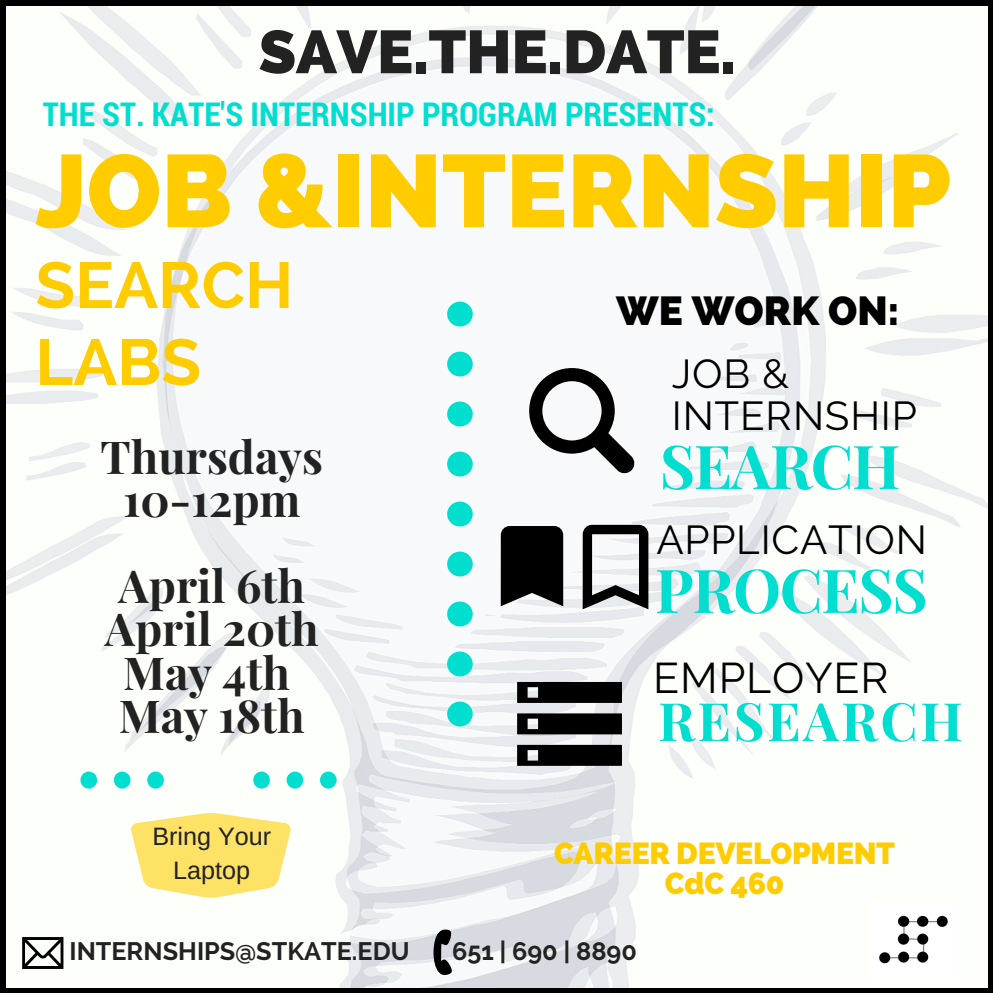
<style>
.page{position:relative;width:993px;height:993px;background:#fff}
.page>*{position:absolute;margin:0;border:0;box-sizing:border-box;transform-origin:0 0}
.t1{font:800 102.5px "Raleway";color:#fc0}
.t2{font:700 64.75px/77px "Raleway";color:#fc0}
.t3{font:800 60.5px "Raleway";color:#222}
.t4{font:700 60.5px "Playfair Display";letter-spacing:-.02em;color:#00decf}
.t5{font:700 52.75px "Playfair Display";letter-spacing:.05em;color:#00decf}
.t6{font:700 45.25px/43.2px "Playfair Display";color:#222;text-align:center}
.t7{font:42.75px "Raleway";letter-spacing:.02em;color:#000}
.t8{font:40.25px/41.2px "Raleway";letter-spacing:.02em;color:#000}
.t9{font:800 40.25px "Raleway";color:#000}
.t10{font:700 33px "Roboto Condensed";color:#00decf}
.t11{font:800 30.25px/30px "Raleway";letter-spacing:-.01em;color:#fc0;text-align:center}
.t12{font:700 25.25px "Raleway";color:#222}
.t13{font:25.25px/33.8px "Arimo";color:#222;text-align:center}
</style>
<div class="page">
<img style="left:5px;top:6px;width:982px;height:981px">
<svg style="left:517px;top:681px;width:104px;height:84px;background:#464748"></svg>
<svg style="left:582px;top:524px;width:66px;height:85px"></svg>
<svg style="left:22px;top:936px;width:41px;height:32px"></svg>
<svg style="left:500px;top:526px;width:63px;height:80px;background:#171718"></svg>
<svg style="left:529px;top:368px;width:105px;height:105px"></svg>
<div style="left:447px;top:451px;width:25px;height:25px;background:#00decf;border-radius:50%"></div>
<div style="left:447px;top:401px;width:25px;height:25px;background:#00decf;border-radius:50%"></div>
<div style="left:447px;top:501px;width:25px;height:25px;background:#00decf;border-radius:50%"></div>
<div style="left:447px;top:301px;width:25px;height:25px;background:#00decf;border-radius:50%"></div>
<svg style="left:447px;top:701px;width:25px;height:25px"></svg>
<div style="left:447px;top:651px;width:25px;height:25px;background:#00decf;border-radius:50%"></div>
<div style="left:447px;top:601px;width:25px;height:25px;background:#00decf;border-radius:50%"></div>
<div style="left:447px;top:551px;width:25px;height:25px;background:#00decf;border-radius:50%"></div>
<div style="left:447px;top:351px;width:25px;height:25px;background:#00decf;border-radius:50%"></div>
<svg style="left:80px;top:771px;width:17px;height:17px"></svg>
<div style="left:114px;top:771px;width:16px;height:17px;background:#00decf;border-radius:50%"></div>
<div style="left:147px;top:771px;width:17px;height:17px;background:#00decf;border-radius:50%"></div>
<svg style="left:418px;top:925px;width:53px;height:53px"></svg>
<img style="left:868px;top:901px;width:88px;height:82px">
<svg style="left:253px;top:771px;width:17px;height:17px"></svg>
<div style="left:286px;top:771px;width:17px;height:17px;background:#00decf;border-radius:50%"></div>
<div style="left:320px;top:771px;width:16px;height:17px;background:#00decf;border-radius:50%"></div>
<div style="left:0;top:0;width:992px;height:6px;background:#000"></div>
<div style="left:987px;top:0;width:5px;height:992px;background:#000"></div>
<div style="left:0;top:987px;width:992px;height:5px;background:#000"></div>
<div style="left:0;top:0;width:5px;height:992px;background:#000"></div>
<svg style="left:131px;top:812px;width:159px;height:85px"></svg>
<h3 class="t3" style="left:259px;top:16px;width:478px">SAVE.THE.DATE.</h3>
<p class="t10" style="left:43px;top:91px;width:673px">THE ST. KATE'S INTERNSHIP PROGRAM PRESENTS:</p>
<h1 class="t1" style="left:35px;top:131px;width:916px">JOB &amp;INTERNSHIP</h1>
<h2 class="t2" style="left:35px;top:246px;width:259px">SEARCH<br>LABS</h2>
<p class="t9" style="left:616px;top:287px;width:284px">WE WORK ON:</p>
<p class="t8" style="left:671px;top:353px;width:246px">JOB &amp;<br>INTERNSHIP</p>
<p class="t6" style="left:101px;top:433px;width:224px">Thursdays<br>10-12pm</p>
<p class="t6" style="left:105px;top:562px;width:215px">April 6th<br>April 20th<br>May 4th<br>May 18th</p>
<p class="t13" style="left:152px;top:819px;width:120px">Bring Your<br>Laptop</p>
<h3 class="t4" style="left:659px;top:423px;width:242px">SEARCH</h3>
<p class="t8" style="left:656px;top:519px;width:272px">APPLICATION</p>
<h3 class="t4" style="left:654px;top:547px;width:274px">PROCESS</h3>
<p class="t7" style="left:653px;top:652px;width:237px">EMPLOYER</p>
<p class="t5" style="left:658px;top:683px;width:306px">RESEARCH</p>
<p class="t11" style="left:554px;top:837px;width:342px">CAREER DEVELOPMENT<br>CdC 460</p>
<p class="t12" style="left:69px;top:935px;width:341px">INTERNSHIPS@STKATE.EDU</p>
<p class="t12" style="left:452px;top:935px;width:186px">651 | 690 | 8890</p>
</div>
